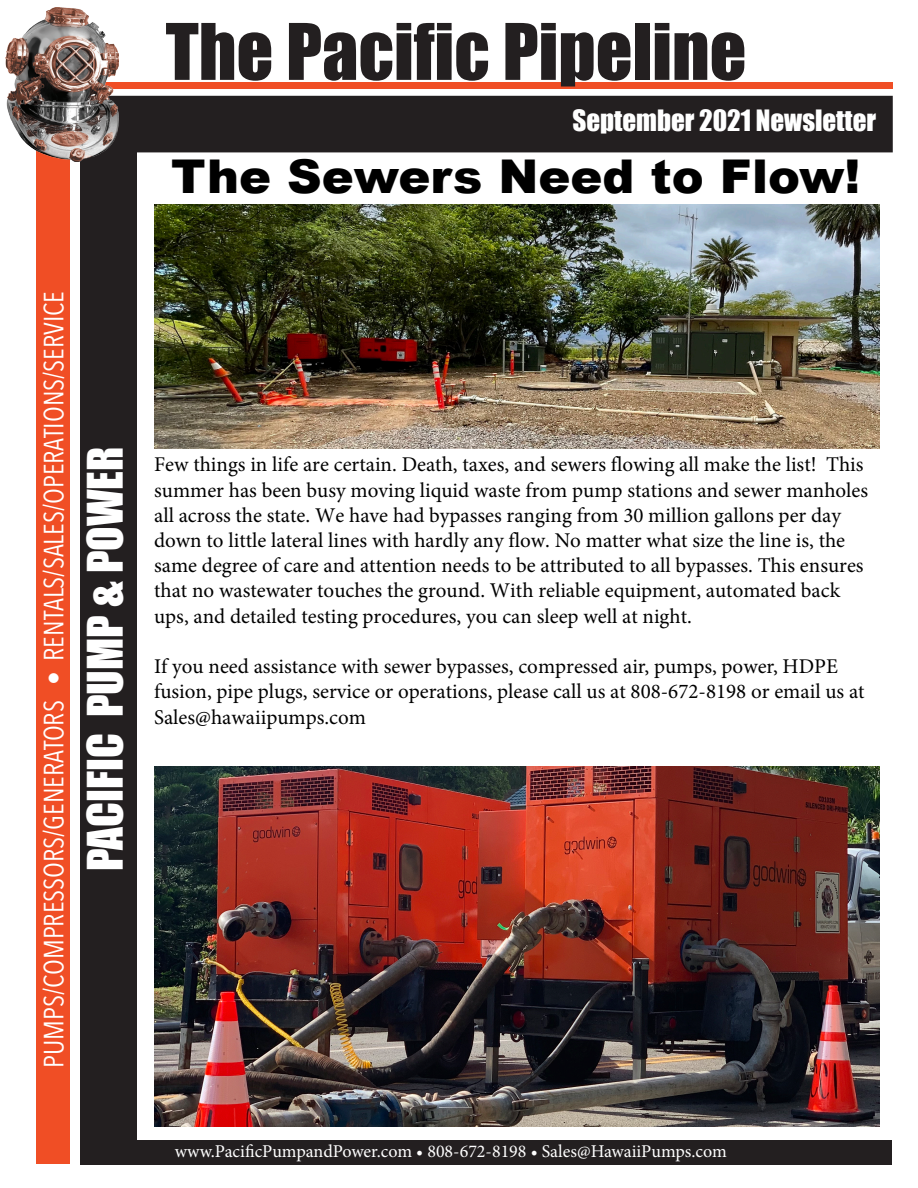
<style>
.page{position:relative;width:918px;height:1188px;background:#fff}
.page>*{position:absolute;margin:0;border:0;box-sizing:border-box;transform-origin:0 0}
.t1{font:72px "Impact";color:#231f20}
.t2{font:900 46.5px "Arial";color:#000}
.t3{font:45px "Impact";color:#fff}
.t4{font:27.75px "Avenir Next Condensed";color:#fff}
.t5{font:27px "Impact";color:#fff}
.t6{font:21px/25.2px "Minion Pro";color:#000}
.t7{font:18px "Minion Pro";color:#fff}
</style>
<div class="page">
<div style="left:36px;top:127px;width:34px;height:1037px;background:#f04e25"></div>
<div style="left:36px;top:83px;width:857px;height:6px;background:#f04e25"></div>
<div style="left:80px;top:133px;width:57px;height:1031px;background:#231f20"></div>
<div style="left:80px;top:97px;width:812px;height:55px;background:#231f20"></div>
<div style="left:80px;top:96px;width:813px;height:56px;border:2px solid #231f20"></div>
<div style="left:81px;top:1140px;width:810px;height:24px;background:#231f20"></div>
<img style="left:5px;top:7px;width:113px;height:155px">
<img style="left:154px;top:204px;width:726px;height:245px">
<img style="left:154px;top:766px;width:726px;height:361px">
<h1 class="t1" style="left:166px;top:-4px;width:582px">The Pacific Pipeline</h1>
<p class="t5" style="left:572px;top:99px;width:305px">September 2021 Newsletter</p>
<p class="t2" style="left:171px;top:142px;width:691px">The Sewers Need to Flow!</p>
<h3 class="t4" style="left:30px;top:1068px;width:778px;rotate:-90deg">PUMPS/COMPRESSORS/GENERATORS • RENTALS/SALES/OPERATIONS/SERVICE</h3>
<h3 class="t3" style="left:70px;top:871px;width:426px;rotate:-90deg">PACIFIC PUMP &amp; POWER</h3>
<p class="t6" style="left:154px;top:452px;width:716px">Few things in life are certain. Death, taxes, and sewers flowing all make the list! This summer has been busy moving liquid waste from pump stations and sewer manholes all across the state. We have had bypasses ranging from 30 million gallons per day down to little lateral lines with hardly any flow. No matter what size the line is, the same degree of care and attention needs to be attributed to all bypasses. This ensures that no wastewater touches the ground. With reliable equipment, automated back ups, and detailed testing procedures, you can sleep well at night.</p>
<p class="t6" style="left:154px;top:654px;width:712px">If you need assistance with sewer bypasses, compressed air, pumps, power, HDPE fusion, pipe plugs, service or operations, please call us at 808-672-8198 or email us at<br>Sales@hawaiipumps.com</p>
<p class="t7" style="left:175px;top:1139px;width:554px">www.PacificPumpandPower.com • 808-672-8198 • Sales@HawaiiPumps.com</p>
</div>
